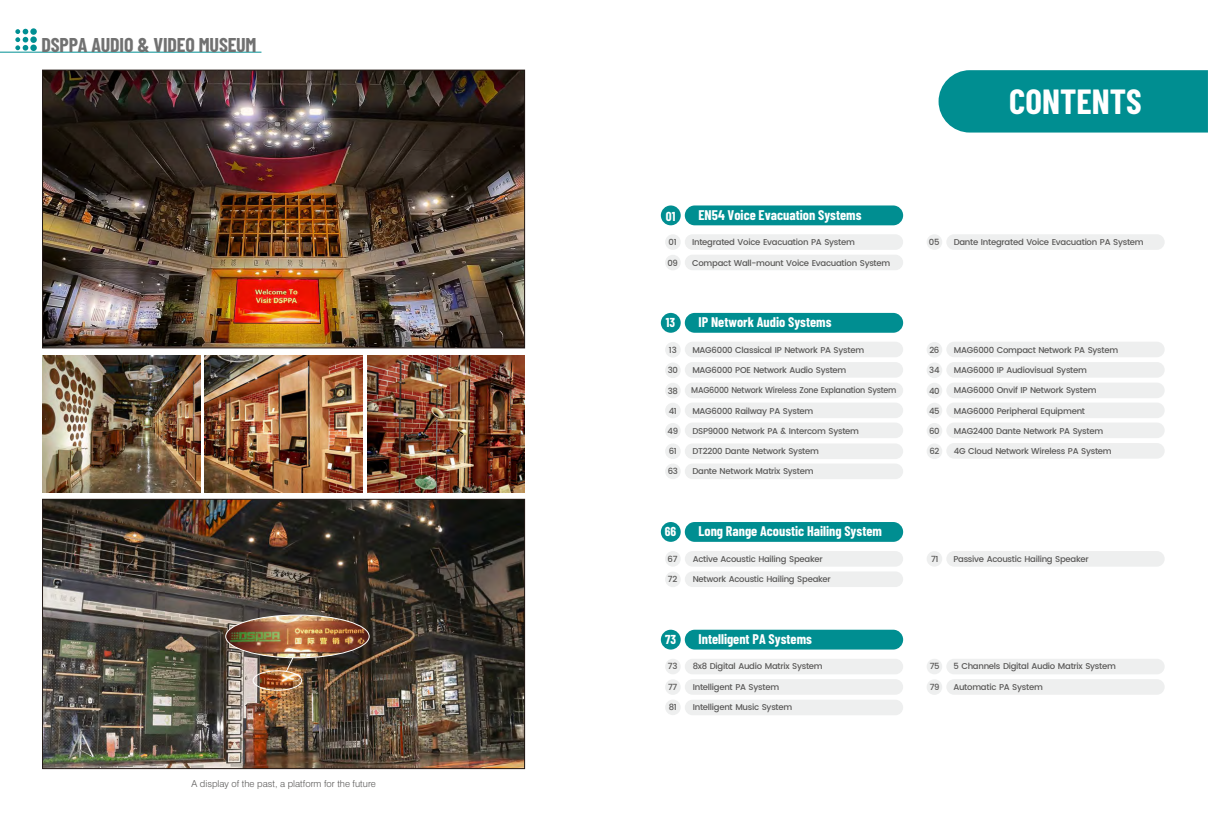
<style>
.page{position:relative;width:1208px;height:825px;background:#fff}
.page>*{position:absolute;margin:0;border:0;box-sizing:border-box;transform-origin:0 0}
.t1{font:700 35px "Barlow Condensed";color:#fff}
.t2{font:700 20px "Barlow Condensed";letter-spacing:-.01em;color:#717171}
.t3{font:700 14px "Barlow Condensed";color:#fff}
.t4{font:700 13px "Barlow Condensed";color:#fff}
.t5{font:300 9.5px "Swiss 721 BT";color:#595857}
.t6{font:500 8.5px "Poppins";letter-spacing:-.03em;color:#595857}
.t7{font:500 8.5px "Poppins";letter-spacing:-.03em;color:#595857;scale:.94 1}
</style>
<div class="page">
<div style="left:685px;top:463px;width:218px;height:16px;background:#eeefef;border-radius:8px"></div>
<div style="left:665px;top:463px;width:15px;height:16px;background:#eeefef;border-radius:50%"></div>
<div style="left:946px;top:443px;width:218px;height:16px;background:#eeefef;border-radius:8px"></div>
<div style="left:926px;top:443px;width:16px;height:16px;background:#eeefef;border-radius:50%"></div>
<div style="left:946px;top:679px;width:218px;height:16px;background:#eeefef;border-radius:8px"></div>
<div style="left:946px;top:659px;width:218px;height:15px;background:#eeefef;border-radius:8px"></div>
<div style="left:685px;top:679px;width:218px;height:16px;background:#eeefef;border-radius:8px"></div>
<div style="left:685px;top:700px;width:218px;height:15px;background:#eeefef;border-radius:8px"></div>
<div style="left:685px;top:659px;width:218px;height:15px;background:#eeefef;border-radius:8px"></div>
<div style="left:685px;top:630px;width:218px;height:19px;background:#008e91;border-radius:10px"></div>
<div style="left:946px;top:551px;width:218px;height:16px;background:#eeefef;border-radius:8px"></div>
<div style="left:685px;top:571px;width:218px;height:16px;background:#eeefef;border-radius:8px"></div>
<div style="left:685px;top:551px;width:218px;height:16px;background:#eeefef;border-radius:8px"></div>
<div style="left:685px;top:522px;width:218px;height:20px;background:#008e91;border-radius:10px"></div>
<div style="left:946px;top:234px;width:218px;height:16px;background:#eeefef;border-radius:8px"></div>
<div style="left:685px;top:255px;width:218px;height:15px;background:#eeefef;border-radius:8px"></div>
<div style="left:685px;top:234px;width:218px;height:16px;background:#eeefef;border-radius:8px"></div>
<div style="left:685px;top:205px;width:218px;height:20px;background:#008e91;border-radius:10px"></div>
<div style="left:946px;top:362px;width:218px;height:16px;background:#eeefef;border-radius:8px"></div>
<div style="left:946px;top:383px;width:218px;height:15px;background:#eeefef;border-radius:8px"></div>
<div style="left:946px;top:403px;width:218px;height:15px;background:#eeefef;border-radius:8px"></div>
<div style="left:946px;top:422px;width:218px;height:16px;background:#eeefef;border-radius:8px"></div>
<div style="left:946px;top:342px;width:218px;height:15px;background:#eeefef;border-radius:8px"></div>
<div style="left:685px;top:362px;width:218px;height:16px;background:#eeefef;border-radius:8px"></div>
<div style="left:685px;top:383px;width:218px;height:15px;background:#eeefef;border-radius:8px"></div>
<div style="left:685px;top:403px;width:218px;height:15px;background:#eeefef;border-radius:8px"></div>
<div style="left:685px;top:422px;width:218px;height:16px;background:#eeefef;border-radius:8px"></div>
<div style="left:685px;top:443px;width:218px;height:16px;background:#eeefef;border-radius:8px"></div>
<div style="left:661px;top:205px;width:19px;height:20px;background:#008e91;border-radius:50%"></div>
<div style="left:665px;top:443px;width:15px;height:16px;background:#eeefef;border-radius:50%"></div>
<div style="left:665px;top:423px;width:15px;height:16px;background:#eeefef;border-radius:50%"></div>
<div style="left:665px;top:234px;width:15px;height:16px;background:#eeefef;border-radius:50%"></div>
<div style="left:665px;top:403px;width:15px;height:15px;background:#eeefef;border-radius:50%"></div>
<div style="left:665px;top:383px;width:15px;height:15px;background:#eeefef;border-radius:50%"></div>
<div style="left:665px;top:362px;width:15px;height:16px;background:#eeefef;border-radius:50%"></div>
<div style="left:665px;top:342px;width:15px;height:16px;background:#eeefef;border-radius:50%"></div>
<div style="left:685px;top:342px;width:218px;height:15px;background:#eeefef;border-radius:8px"></div>
<div style="left:926px;top:423px;width:16px;height:16px;background:#eeefef;border-radius:50%"></div>
<div style="left:665px;top:255px;width:15px;height:15px;background:#eeefef;border-radius:50%"></div>
<div style="left:938px;top:70px;width:270px;height:63px;background:#008e91"></div>
<div style="left:926px;top:234px;width:16px;height:16px;background:#eeefef;border-radius:50%"></div>
<div style="left:685px;top:313px;width:218px;height:20px;background:#008e91;border-radius:10px"></div>
<div style="left:661px;top:313px;width:19px;height:20px;background:#008e91;border-radius:50%"></div>
<div style="left:926px;top:403px;width:16px;height:15px;background:#eeefef;border-radius:50%"></div>
<div style="left:926px;top:383px;width:16px;height:15px;background:#eeefef;border-radius:50%"></div>
<div style="left:926px;top:362px;width:16px;height:16px;background:#eeefef;border-radius:50%"></div>
<div style="left:926px;top:342px;width:16px;height:16px;background:#eeefef;border-radius:50%"></div>
<div style="left:665px;top:699px;width:15px;height:16px;background:#eeefef;border-radius:50%"></div>
<div style="left:665px;top:679px;width:15px;height:16px;background:#eeefef;border-radius:50%"></div>
<div style="left:665px;top:659px;width:15px;height:15px;background:#eeefef;border-radius:50%"></div>
<div style="left:661px;top:630px;width:19px;height:19px;background:#008e91;border-radius:50%"></div>
<div style="left:926px;top:679px;width:16px;height:16px;background:#eeefef;border-radius:50%"></div>
<div style="left:926px;top:659px;width:16px;height:15px;background:#eeefef;border-radius:50%"></div>
<img style="left:44px;top:72px;width:479px;height:274px">
<div style="left:42px;top:70px;width:483px;height:278px;border:1px solid #231916"></div>
<img style="left:43px;top:355px;width:157px;height:137px">
<img style="left:205px;top:355px;width:157px;height:137px">
<img style="left:367px;top:355px;width:157px;height:137px">
<img style="left:44px;top:501px;width:479px;height:266px">
<img style="left:226px;top:615px;width:143px;height:43px;border-radius:50%">
<div style="left:225px;top:615px;width:144px;height:43px;border:1px solid #fff;border-radius:50%"></div>
<div style="left:253px;top:670px;width:49px;height:20px;border:1px solid #fff;border-radius:50%"></div>
<svg style="left:285px;top:657px;width:9px;height:15px"></svg>
<div style="left:42px;top:499px;width:483px;height:270px;border:1px solid #231916"></div>
<hr style="left:0;top:52px;width:261px;height:1px;background:#008f93">
<svg style="left:15px;top:28px;width:22px;height:23px"></svg>
<div style="left:665px;top:572px;width:15px;height:15px;background:#eeefef;border-radius:50%"></div>
<div style="left:665px;top:551px;width:15px;height:16px;background:#eeefef;border-radius:50%"></div>
<div style="left:661px;top:522px;width:19px;height:20px;background:#008e91;border-radius:50%"></div>
<div style="left:926px;top:551px;width:16px;height:16px;background:#eeefef;border-radius:50%"></div>
<h2 class="t2" style="left:42px;top:32px;width:216px">DSPPA AUDIO &amp; VIDEO MUSEUM</h2>
<p class="t5" style="left:191px;top:779px;width:186px">A display of the past, a platform for the future</p>
<h1 class="t1" style="left:1009px;top:79px;width:134px">CONTENTS</h1>
<h3 class="t4" style="left:666px;top:208px;width:11px">01</h3>
<h3 class="t3" style="left:698px;top:206px;width:164px">EN54 Voice Evacuation Systems</h3>
<p class="t6" style="left:668px;top:237px;width:10px">01</p>
<p class="t6" style="left:692px;top:237px;width:164px">Integrated Voice Evacuation PA System</p>
<p class="t6" style="left:667px;top:258px;width:12px">09</p>
<p class="t6" style="left:692px;top:258px;width:200px">Compact Wall-mount Voice Evacuation System</p>
<h3 class="t4" style="left:666px;top:314px;width:11px">13</h3>
<h3 class="t3" style="left:698px;top:313px;width:134px">IP Network Audio Systems</h3>
<p class="t6" style="left:669px;top:345px;width:9px">13</p>
<p class="t6" style="left:667px;top:365px;width:12px">30</p>
<p class="t6" style="left:668px;top:386px;width:12px">38</p>
<p class="t6" style="left:669px;top:406px;width:10px">41</p>
<p class="t6" style="left:667px;top:426px;width:12px">49</p>
<p class="t6" style="left:669px;top:446px;width:10px">61</p>
<p class="t6" style="left:667px;top:466px;width:12px">63</p>
<p class="t6" style="left:692px;top:345px;width:173px">MAG6000 Classical IP Network PA System</p>
<p class="t6" style="left:692px;top:365px;width:155px">MAG6000 POE Network Audio System</p>
<p class="t6" style="left:692px;top:406px;width:123px">MAG6000 Railway PA System</p>
<p class="t6" style="left:692px;top:426px;width:168px">DSP9000 Network PA &amp; Intercom System</p>
<p class="t6" style="left:692px;top:446px;width:128px">DT2200 Dante Network System</p>
<p class="t6" style="left:692px;top:466px;width:123px">Dante Network Matrix System</p>
<p class="t7" style="left:691px;top:385px;width:220px">MAG6000 Network Wireless Zone Explanation System</p>
<h3 class="t4" style="left:665px;top:523px;width:13px">66</h3>
<h3 class="t3" style="left:698px;top:522px;width:185px">Long Range Acoustic Hailing System</h3>
<p class="t6" style="left:692px;top:554px;width:131px">Active Acoustic Hailing Speaker</p>
<p class="t6" style="left:692px;top:574px;width:140px">Network Acoustic Hailing Speaker</p>
<p class="t6" style="left:667px;top:554px;width:11px">67</p>
<p class="t6" style="left:668px;top:574px;width:11px">72</p>
<h3 class="t4" style="left:665px;top:631px;width:12px">73</h3>
<h3 class="t3" style="left:698px;top:630px;width:115px">Intelligent PA Systems</h3>
<p class="t6" style="left:692px;top:661px;width:132px">8x8 Digital Audio Matrix System</p>
<p class="t6" style="left:692px;top:682px;width:88px">Intelligent PA System</p>
<p class="t6" style="left:692px;top:702px;width:101px">Intelligent Music System</p>
<p class="t6" style="left:668px;top:661px;width:11px">73</p>
<p class="t6" style="left:668px;top:682px;width:11px">77</p>
<p class="t6" style="left:668px;top:702px;width:10px">81</p>
<p class="t6" style="left:929px;top:237px;width:12px">05</p>
<p class="t6" style="left:953px;top:237px;width:192px">Dante Integrated Voice Evacuation PA System</p>
<p class="t6" style="left:929px;top:345px;width:12px">26</p>
<p class="t6" style="left:929px;top:365px;width:12px">34</p>
<p class="t6" style="left:929px;top:386px;width:12px">40</p>
<p class="t6" style="left:929px;top:406px;width:12px">45</p>
<p class="t6" style="left:929px;top:426px;width:12px">60</p>
<p class="t6" style="left:929px;top:446px;width:12px">62</p>
<p class="t6" style="left:954px;top:345px;width:166px">MAG6000 Compact Network PA System</p>
<p class="t6" style="left:954px;top:365px;width:135px">MAG6000 IP Audiovisual System</p>
<p class="t6" style="left:954px;top:385px;width:144px">MAG6000 Onvif IP Network System</p>
<p class="t6" style="left:954px;top:406px;width:133px">MAG6000 Peripheral Equipment</p>
<p class="t6" style="left:954px;top:426px;width:151px">MAG2400 Dante Network PA System</p>
<p class="t6" style="left:954px;top:446px;width:159px">4G Cloud Network Wireless PA System</p>
<p class="t6" style="left:931px;top:554px;width:9px">71</p>
<p class="t6" style="left:953px;top:554px;width:137px">Passive Acoustic Hailing Speaker</p>
<p class="t6" style="left:929px;top:661px;width:11px">75</p>
<p class="t6" style="left:929px;top:682px;width:11px">79</p>
<p class="t6" style="left:953px;top:661px;width:164px">5 Channels Digital Audio Matrix System</p>
<p class="t6" style="left:953px;top:682px;width:91px">Automatic PA System</p>
</div>
